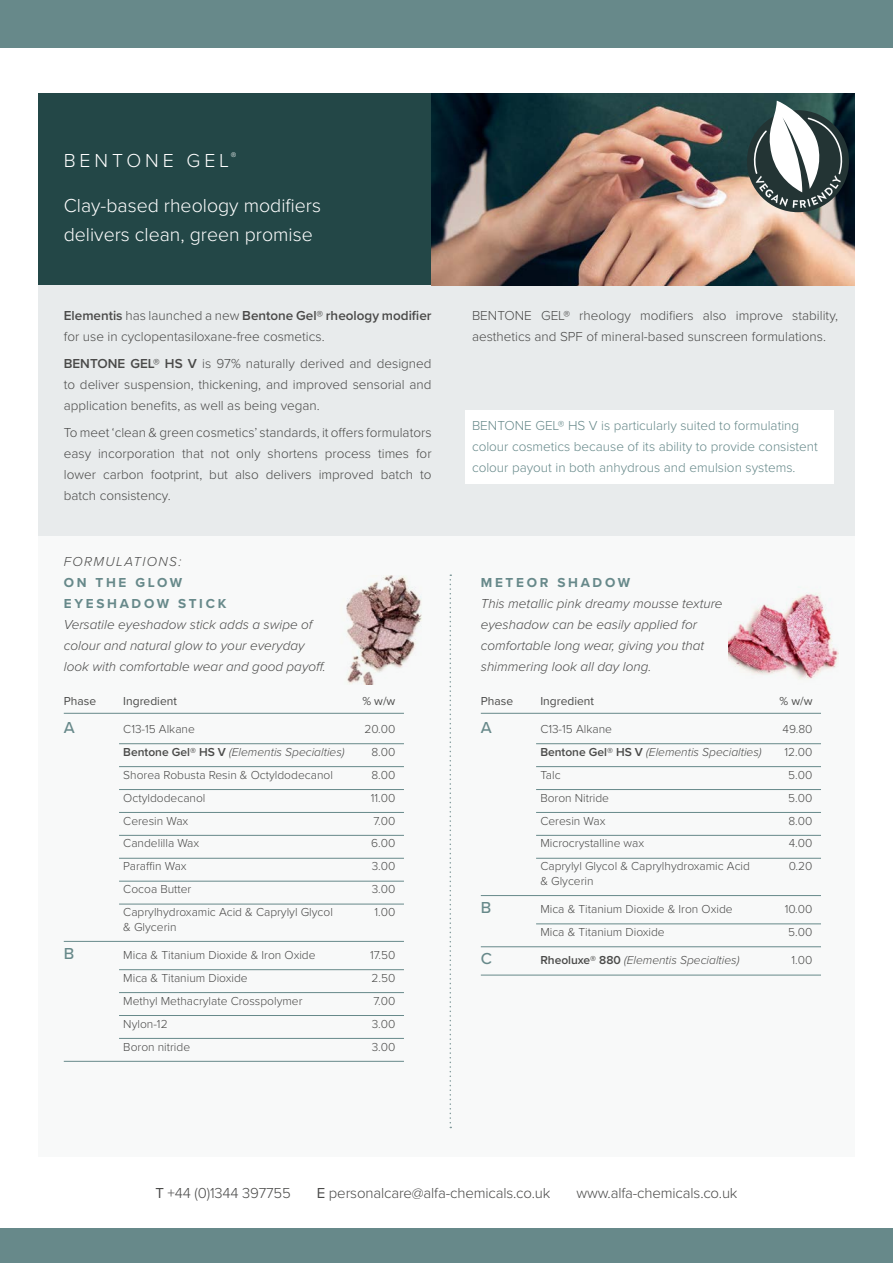
<style>
.page{position:relative;width:893px;height:1263px;background:#fff}
.page>*{position:absolute;margin:0;border:0;box-sizing:border-box;transform-origin:0 0}
.t1{font:300 19.5px/28.5px "Proxima Nova";color:#fff}
.t2{font:300 19.5px "Proxima Nova";letter-spacing:.2em;color:#fff}
.t3{font:500 16.5px "Proxima Nova";color:#67898a}
.t4{font:300 15px "Proxima Nova";letter-spacing:-.01em;color:#4a4a49}
.t5{font:300 13.5px/21px "Proxima Nova";color:#4a4a49}
.t6{font:italic 300 13.5px/21px "Proxima Nova";color:#4a4a49}
.t7{font:300 13.5px/21px "Proxima Nova";color:#67898a}
.t8{font:700 13.5px/21px "Proxima Nova";letter-spacing:.2em;color:#67898a}
.t9{font:italic 300 13.5px "Proxima Nova";letter-spacing:.1em;color:#4a4a49}
.t10{font:300 12px "Proxima Nova";color:#4a4a49}
.t11{font:italic 300 12px "Proxima Nova";color:#4a4a49}
.t12{font:12px "Proxima Nova";color:#4a4a49}
.s1{font-weight:600}
.s2{font-weight:600;font-style:normal}
.s3{font-weight:400}
</style>
<div class="page">
<div style="left:38px;top:94px;width:817px;height:1063px;background:#f8f9f9"></div>
<div style="left:0;top:0;width:893px;height:47px;background:#67898a"></div>
<div style="left:38px;top:193px;width:817px;height:343px;background:#e8ebec"></div>
<div style="left:38px;top:94px;width:394px;height:191px;background:#234747"></div>
<hr style="left:64px;top:713px;width:340px;height:1px;background:#67898a">
<hr style="left:119px;top:743px;width:285px;height:1px;background:#67898a">
<hr style="left:119px;top:766px;width:285px;height:1px;background:#67898a">
<hr style="left:119px;top:789px;width:285px;height:1px;background:#67898a">
<hr style="left:119px;top:812px;width:285px;height:1px;background:#67898a">
<hr style="left:119px;top:835px;width:285px;height:1px;background:#67898a">
<hr style="left:119px;top:858px;width:285px;height:1px;background:#67898a">
<hr style="left:119px;top:881px;width:285px;height:1px;background:#67898a">
<hr style="left:119px;top:904px;width:285px;height:1px;background:#67898a">
<hr style="left:64px;top:941px;width:340px;height:1px;background:#67898a">
<hr style="left:119px;top:969px;width:285px;height:1px;background:#67898a">
<hr style="left:119px;top:992px;width:285px;height:1px;background:#67898a">
<hr style="left:119px;top:1015px;width:285px;height:1px;background:#67898a">
<hr style="left:119px;top:1038px;width:285px;height:1px;background:#67898a">
<hr style="left:64px;top:1061px;width:340px;height:1px;background:#67898a">
<hr style="left:481px;top:713px;width:340px;height:1px;background:#67898a">
<hr style="left:536px;top:743px;width:285px;height:1px;background:#67898a">
<hr style="left:536px;top:766px;width:285px;height:1px;background:#67898a">
<hr style="left:536px;top:789px;width:285px;height:1px;background:#67898a">
<hr style="left:536px;top:812px;width:285px;height:1px;background:#67898a">
<hr style="left:536px;top:835px;width:285px;height:1px;background:#67898a">
<hr style="left:536px;top:858px;width:285px;height:1px;background:#67898a">
<hr style="left:481px;top:895px;width:340px;height:1px;background:#67898a">
<hr style="left:536px;top:924px;width:285px;height:1px;background:#67898a">
<hr style="left:481px;top:946px;width:340px;height:1px;background:#67898a">
<hr style="left:481px;top:975px;width:340px;height:1px;background:#67898a">
<svg style="left:450px;top:574px;width:1px;height:554px"></svg>
<img style="left:346px;top:575px;width:76px;height:110px">
<img style="left:728px;top:594px;width:110px;height:85px">
<div style="left:465px;top:410px;width:368px;height:74px;background:#fff"></div>
<div style="left:0;top:1229px;width:893px;height:34px;background:#67898a"></div>
<img style="left:432px;top:94px;width:423px;height:191px">
<div style="left:747px;top:110px;width:102px;height:102px;background:#233434;border-radius:50%"></div>
<svg style="left:754px;top:101px;width:88px;height:107px"></svg>
<h1 class="t2" style="left:64px;top:146px;width:174px">BENTONE GEL<sup>®</sup></h1>
<h1 class="t1" style="left:64px;top:190px;width:259px">Clay-based rheology modifiers delivers clean, green promise</h1>
<p class="t5" style="left:64px;top:304px;width:369px"><span class="s1">Elementis</span> has launched a new <span class="s1">Bentone Gel® rheology modifier </span>for use in cyclopentasiloxane-free cosmetics.</p>
<p class="t5" style="left:64px;top:352px;width:369px;text-align:justify"><span class="s1">BENTONE GEL® HS V</span> is 97% naturally derived and designed to deliver suspension, thickening, and improved sensorial and application benefits, as well as being vegan.</p>
<p class="t5" style="left:64px;top:422px;width:369px;text-align:justify">To meet ‘clean &amp; green cosmetics’ standards, it offers formulators easy incorporation that not only shortens process times for lower carbon footprint, but also delivers improved batch to batch consistency.</p>
<p class="t9" style="left:64px;top:551px;width:119px">FORMULATIONS:</p>
<p class="t8" style="left:64px;top:571px;width:164px">ON THE GLOW<br>EYESHADOW STICK</p>
<p class="t6" style="left:64px;top:613px;width:263px">Versatile eyeshadow stick adds a swipe of colour and natural glow to your everyday look with comfortable wear and good payoff.</p>
<p class="t12" style="left:64px;top:692px;width:34px">Phase</p>
<p class="t12" style="left:123px;top:692px;width:55px">Ingredient</p>
<p class="t12" style="left:362px;top:692px;width:35px">% w/w</p>
<p class="t3" style="left:64px;top:715px;width:12px">A</p>
<p class="t10" style="left:123px;top:720px;width:73px">C13-15 Alkane</p>
<p class="t10" style="left:364px;top:720px;width:33px">20.00</p>
<p class="t11" style="left:123px;top:743px;width:223px"><span class="s2">Bentone Gel® HS V</span> (Elementis Specialties)</p>
<p class="t10" style="left:371px;top:743px;width:26px">8.00</p>
<p class="t10" style="left:123px;top:766px;width:211px">Shorea Robusta Resin &amp; Octyldodecanol</p>
<p class="t10" style="left:371px;top:766px;width:26px">8.00</p>
<p class="t10" style="left:123px;top:789px;width:84px">Octyldodecanol</p>
<p class="t10" style="left:371px;top:789px;width:26px">11.00</p>
<p class="t10" style="left:123px;top:811px;width:67px">Ceresin Wax</p>
<p class="t10" style="left:373px;top:811px;width:24px">7.00</p>
<p class="t10" style="left:123px;top:834px;width:78px">Candelilla Wax</p>
<p class="t10" style="left:371px;top:834px;width:26px">6.00</p>
<p class="t10" style="left:123px;top:857px;width:65px">Paraffin Wax</p>
<p class="t10" style="left:372px;top:857px;width:25px">3.00</p>
<p class="t10" style="left:123px;top:880px;width:70px">Cocoa Butter</p>
<p class="t10" style="left:372px;top:880px;width:25px">3.00</p>
<p class="t10" style="left:123px;top:903px;width:211px">Caprylhydroxamic Acid &amp; Caprylyl Glycol</p>
<p class="t10" style="left:375px;top:903px;width:22px">1.00</p>
<p class="t10" style="left:123px;top:918px;width:55px">&amp; Glycerin</p>
<p class="t3" style="left:64px;top:941px;width:12px">B</p>
<p class="t10" style="left:123px;top:946px;width:194px">Mica &amp; Titanium Dioxide &amp; Iron Oxide</p>
<p class="t10" style="left:370px;top:946px;width:27px">17.50</p>
<p class="t10" style="left:123px;top:969px;width:126px">Mica &amp; Titanium Dioxide</p>
<p class="t10" style="left:372px;top:969px;width:25px">2.50</p>
<p class="t10" style="left:123px;top:992px;width:181px">Methyl Methacrylate Crosspolymer</p>
<p class="t10" style="left:373px;top:992px;width:24px">7.00</p>
<p class="t10" style="left:123px;top:1015px;width:46px">Nylon-12</p>
<p class="t10" style="left:372px;top:1015px;width:25px">3.00</p>
<p class="t10" style="left:123px;top:1037px;width:68px">Boron nitride</p>
<p class="t10" style="left:372px;top:1037px;width:25px">3.00</p>
<p class="t5" style="left:472px;top:304px;width:367px">BENTONE GEL® rheology modifiers also improve stability, aesthetics and SPF of mineral-based sunscreen formulations.</p>
<p class="t7" style="left:472px;top:415px;width:347px">BENTONE GEL® HS V is particularly suited to formulating colour cosmetics because of its ability to provide consistent colour payout in both anhydrous and emulsion systems.</p>
<p class="t8" style="left:481px;top:571px;width:151px">METEOR SHADOW</p>
<p class="t6" style="left:481px;top:592px;width:243px">This metallic pink dreamy mousse texture eyeshadow can be easily applied for comfortable long wear, giving you that shimmering look all day long.</p>
<p class="t12" style="left:481px;top:692px;width:34px">Phase</p>
<p class="t12" style="left:540px;top:692px;width:55px">Ingredient</p>
<p class="t12" style="left:779px;top:692px;width:35px">% w/w</p>
<p class="t3" style="left:481px;top:715px;width:12px">A</p>
<p class="t10" style="left:540px;top:720px;width:73px">C13-15 Alkane</p>
<p class="t10" style="left:783px;top:720px;width:31px">49.80</p>
<p class="t11" style="left:540px;top:743px;width:223px"><span class="s2">Bentone Gel® HS V</span> (Elementis Specialties)</p>
<p class="t10" style="left:785px;top:743px;width:29px">12.00</p>
<p class="t10" style="left:540px;top:766px;width:22px">Talc</p>
<p class="t10" style="left:788px;top:766px;width:26px">5.00</p>
<p class="t10" style="left:540px;top:789px;width:70px">Boron Nitride</p>
<p class="t10" style="left:788px;top:789px;width:26px">5.00</p>
<p class="t10" style="left:540px;top:811px;width:67px">Ceresin Wax</p>
<p class="t10" style="left:788px;top:811px;width:26px">8.00</p>
<p class="t10" style="left:540px;top:834px;width:105px">Microcrystalline wax</p>
<p class="t10" style="left:789px;top:834px;width:25px">4.00</p>
<p class="t10" style="left:540px;top:857px;width:211px">Caprylyl Glycol &amp; Caprylhydroxamic Acid</p>
<p class="t10" style="left:789px;top:857px;width:25px">0.20</p>
<p class="t10" style="left:540px;top:872px;width:55px">&amp; Glycerin</p>
<p class="t3" style="left:481px;top:895px;width:12px">B</p>
<p class="t10" style="left:540px;top:900px;width:194px">Mica &amp; Titanium Dioxide &amp; Iron Oxide</p>
<p class="t10" style="left:785px;top:900px;width:29px">10.00</p>
<p class="t10" style="left:540px;top:923px;width:126px">Mica &amp; Titanium Dioxide</p>
<p class="t10" style="left:788px;top:923px;width:26px">5.00</p>
<p class="t3" style="left:481px;top:946px;width:13px">C</p>
<p class="t11" style="left:540px;top:951px;width:201px"><span class="s2">Rheoluxe® 880</span> (Elementis Specialties)</p>
<p class="t10" style="left:792px;top:951px;width:22px">1.00</p>
<p class="t4" style="left:155px;top:1182px;width:137px"><span class="s3">T</span> +44 (0)1344 397755</p>
<p class="t4" style="left:317px;top:1182px;width:235px"><span class="s3">E</span> personalcare@alfa-chemicals.co.uk</p>
<p class="t4" style="left:576px;top:1182px;width:163px">www.alfa-chemicals.co.uk</p>
</div>
